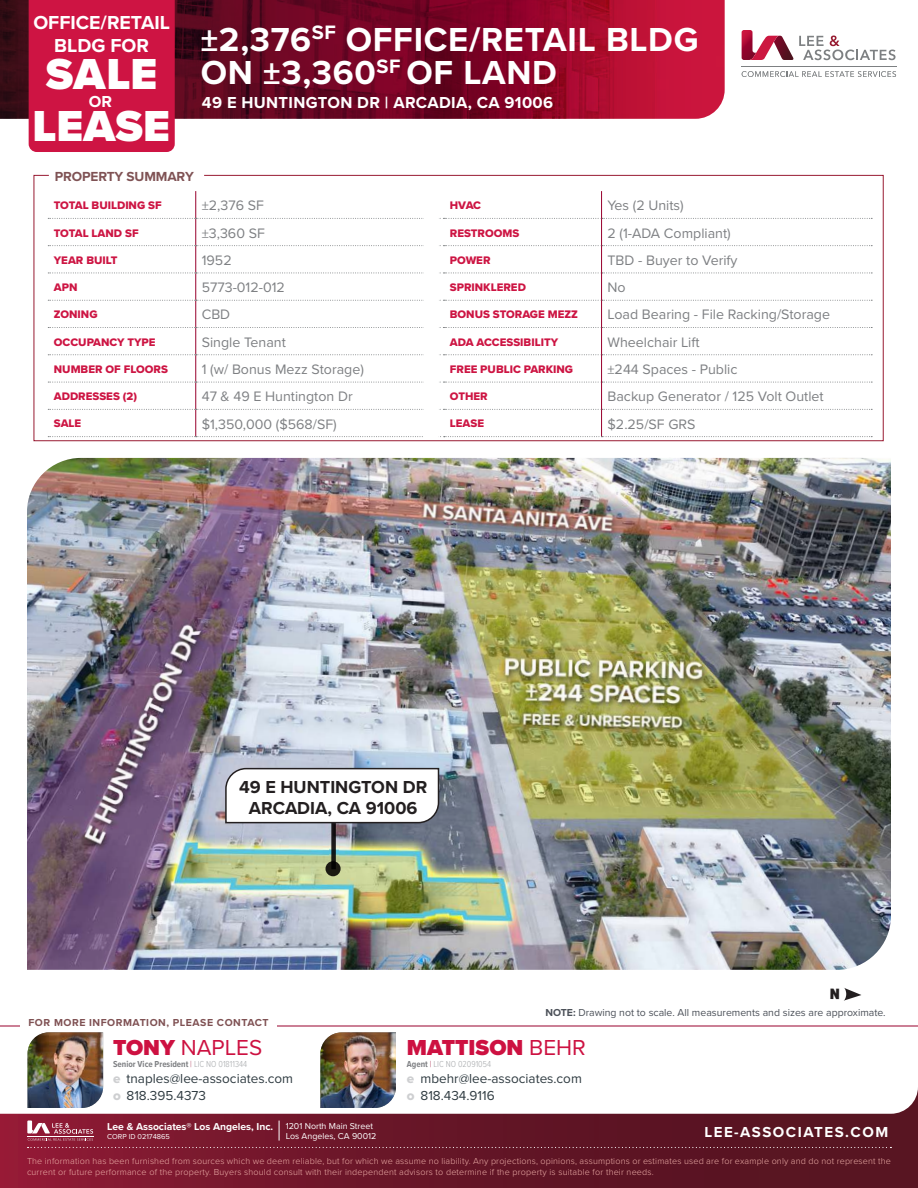
<style>
.page{position:relative;width:918px;height:1188px;background:#fff}
.page>*{position:absolute;margin:0;border:0;box-sizing:border-box;transform-origin:0 0}
.t1{font:900 45px/51.6px "Proxima Nova";color:#fff}
.t2{font:700 34.5px/33.6px "Proxima Nova";letter-spacing:.02em;color:#fff}
.t3{font:900 22.5px "Proxima Nova";color:#cd1141}
.t4{font:22.5px "Proxima Nova";color:#cd1141}
.t5{font:700 19.5px "Proxima Nova";color:#fff}
.t6{font:700 18px "Proxima Nova";color:#231f20}
.t7{font:700 16.5px "Proxima Nova";letter-spacing:.02em;color:#fff}
.t8{font:700 15px "Proxima Nova";letter-spacing:.1em;color:#fff}
.t9{font:14.25px "Proxima Nova";color:#7e8083}
.t10{font:700 13.65px "Proxima Nova";letter-spacing:-.01em;color:#7f5254}
.t11{font:13.5px/16.2px "Proxima Nova";color:#2f3b41}
.t12{font:11.4px "Proxima Nova Extrabld";color:#cd1543}
.t13{font:10.5px "Proxima Nova";color:#4c5159}
.t14{font:700 10.5px "Proxima Nova";letter-spacing:.05em;color:#7f5153}
.t15{font:700 10.35px "Proxima Nova";color:#fff}
.t16{font:300 9px/10.8px "Proxima Nova";letter-spacing:.02em;color:#ecada7}
.t17{font:700 9px "Proxima Nova Cond";color:#7e8083}
.t18{font:300 9px "Proxima Nova Cond";color:#a8aaad}
.t19{font:8.85px/10.6px "Proxima Nova";color:#fff}
.t20{font:7.35px "Proxima Nova";color:#fff}
.s1{font-weight:700}
.s2{font-weight:900}
.s3{font-weight:100;color:#98012d}
.s4{font-weight:300;color:#a8aaad}
.s5{font-family:"Proxima Nova Extrabld";color:#cecfd1}
.s6{font-weight:400}
.s7{font-weight:700;color:#7e8083}
</style>
<div class="page">
<div style="left:0;top:1066px;width:918px;height:122px;background:linear-gradient(to right,#891a33,#4c131e)"></div>
<svg style="left:0;top:1025px;width:918px;height:89px"></svg>
<hr style="left:0;top:1026px;width:918px;height:1px;background:#98012d">
<svg style="left:28px;top:1147px;width:863px;height:1px"></svg>
<div style="left:20px;top:1019px;width:257px;height:14px;background:#fff"></div>
<svg style="left:27px;top:1121px;width:66px;height:20px"></svg>
<hr style="left:27px;top:1136px;width:67px;height:1px;background:#fff">
<svg style="left:279px;top:1121px;width:1px;height:20px"></svg>
<img style="left:28px;top:1032px;width:75px;height:76px">
<img style="left:320px;top:1032px;width:76px;height:76px">
<svg style="left:34px;top:175px;width:850px;height:266px"></svg>
<img style="left:27px;top:458px;width:864px;height:512px">
<svg style="left:48px;top:191px;width:824px;height:246px"></svg>
<div style="left:424px;top:176px;width:15px;height:263px;background:#fff"></div>
<svg style="left:331px;top:824px;width:5px;height:37px"></svg>
<svg style="left:224px;top:767px;width:216px;height:57px"></svg>
<svg style="left:325px;top:861px;width:16px;height:15px"></svg>
<hr style="left:742px;top:67px;width:155px;height:1px;background:#7d8082">
<svg style="left:742px;top:71px;width:154px;height:6px"></svg>
<svg style="left:742px;top:30px;width:154px;height:30px"></svg>
<img style="left:0;top:0;width:725px;height:119px">
<div style="left:29px;top:0;width:146px;height:152px;background:#ce1443"></div>
<svg style="left:844px;top:988px;width:17px;height:13px"></svg>
<h3 class="t5" style="left:33px;top:8px;width:138px">OFFICE/RETAIL</h3>
<h3 class="t5" style="left:54px;top:31px;width:96px">BLDG FOR</h3>
<h1 class="t1" style="left:33px;top:48px;width:139px">SALE<br>LEASE</h1>
<h3 class="t7" style="left:89px;top:89px;width:25px">OR</h3>
<h2 class="t2" style="left:201px;top:21px;width:499px">±2,376<sup>SF</sup> OFFICE/RETAIL BLDG<br>ON ±3,360<sup>SF</sup> OF LAND</h2>
<h3 class="t7" style="left:202px;top:90px;width:353px">49 E HUNTINGTON DR | ARCADIA, CA 91006</h3>
<p class="t10" style="left:55px;top:166px;width:140px">PROPERTY SUMMARY</p>
<p class="t12" style="left:54px;top:197px;width:109px">TOTAL BUILDING SF</p>
<p class="t9" style="left:202px;top:195px;width:64px">±2,376 SF</p>
<p class="t12" style="left:450px;top:197px;width:33px">HVAC</p>
<p class="t9" style="left:608px;top:195px;width:78px">Yes (2 Units)</p>
<p class="t12" style="left:54px;top:224px;width:86px">TOTAL LAND SF</p>
<p class="t9" style="left:202px;top:222px;width:65px">±3,360 SF</p>
<p class="t12" style="left:450px;top:224px;width:71px">RESTROOMS</p>
<p class="t9" style="left:608px;top:222px;width:125px">2 (1-ADA Compliant)</p>
<p class="t12" style="left:54px;top:251px;width:65px">YEAR BUILT</p>
<p class="t9" style="left:202px;top:250px;width:31px">1952</p>
<p class="t12" style="left:450px;top:251px;width:42px">POWER</p>
<p class="t9" style="left:608px;top:250px;width:131px">TBD - Buyer to Verify</p>
<p class="t12" style="left:54px;top:279px;width:25px">APN</p>
<p class="t9" style="left:202px;top:277px;width:85px">5773-012-012</p>
<p class="t12" style="left:450px;top:279px;width:78px">SPRINKLERED</p>
<p class="t9" style="left:608px;top:277px;width:20px">No</p>
<p class="t12" style="left:54px;top:306px;width:45px">ZONING</p>
<p class="t9" style="left:202px;top:304px;width:30px">CBD</p>
<p class="t12" style="left:450px;top:306px;width:130px">BONUS STORAGE MEZZ</p>
<p class="t9" style="left:608px;top:304px;width:224px">Load Bearing - File Racking/Storage</p>
<p class="t12" style="left:54px;top:333px;width:103px">OCCUPANCY TYPE</p>
<p class="t9" style="left:202px;top:331px;width:86px">Single Tenant</p>
<p class="t12" style="left:450px;top:333px;width:110px">ADA ACCESSIBILITY</p>
<p class="t9" style="left:608px;top:331px;width:94px">Wheelchair Lift</p>
<p class="t12" style="left:54px;top:361px;width:116px">NUMBER OF FLOORS</p>
<p class="t9" style="left:202px;top:359px;width:164px">1 (w/ Bonus Mezz Storage)</p>
<p class="t12" style="left:450px;top:361px;width:125px">FREE PUBLIC PARKING</p>
<p class="t9" style="left:608px;top:359px;width:131px">±244 Spaces - Public</p>
<p class="t12" style="left:54px;top:388px;width:85px">ADDRESSES (2)</p>
<p class="t9" style="left:202px;top:386px;width:153px">47 &amp; 49 E Huntington Dr</p>
<p class="t12" style="left:450px;top:388px;width:39px">OTHER</p>
<p class="t9" style="left:608px;top:386px;width:218px">Backup Generator / 125 Volt Outlet</p>
<p class="t12" style="left:54px;top:415px;width:29px">SALE</p>
<p class="t9" style="left:202px;top:413px;width:136px">$1,350,000 ($568/SF)</p>
<p class="t12" style="left:450px;top:415px;width:36px">LEASE</p>
<p class="t9" style="left:608px;top:413px;width:89px">$2.25/SF GRS</p>
<p class="t6" style="left:239px;top:773px;width:190px">49 E HUNTINGTON DR</p>
<p class="t6" style="left:249px;top:795px;width:170px">ARCADIA, CA 91006</p>
<p class="t14" style="left:28px;top:1015px;width:242px">FOR MORE INFORMATION, PLEASE CONTACT</p>
<p class="t13" style="left:545px;top:1005px;width:342px"><span class="s1">NOTE:</span> Drawing not to scale. All measurements and sizes are approximate.</p>
<h3 class="t4" style="left:113px;top:1031px;width:151px"><span class="s2">TONY</span> NAPLES</h3>
<p class="t17" style="left:113px;top:1058px;width:136px">Senior Vice President <span class="s3">|</span> <span class="s4">LIC NO 01811344</span></p>
<h3 class="t11" style="left:113px;top:1070px;width:181px"><span class="s5">e</span> tnaples@lee-associates.com <span class="s5">o</span> 818.395.4373</h3>
<p class="t15" style="left:107px;top:1119px;width:168px">Lee &amp; Associates® Los Angeles, Inc.</p>
<p class="t20" style="left:107px;top:1131px;width:64px">CORP ID 02174865</p>
<p class="t19" style="left:286px;top:1120px;width:92px">1201 North Main Street<br>Los Angeles, CA 90012</p>
<h3 class="t3" style="left:407px;top:1031px;width:180px">MATTISON <span class="s6">BEHR</span></h3>
<p class="t18" style="left:407px;top:1058px;width:86px"><span class="s7">Agent</span> <span class="s3">|</span> LIC NO 02091054</p>
<h3 class="t11" style="left:407px;top:1070px;width:176px"><span class="s5">e</span> mbehr@lee-associates.com <span class="s5">o</span> 818.434.9116</h3>
<h3 class="t8" style="left:704px;top:1121px;width:185px">LEE-ASSOCIATES.COM</h3>
<p class="t16" style="left:27px;top:1155px;width:866px">The information has been furnished from sources which we deem reliable, but for which we assume no liability. Any projections, opinions, assumptions or estimates used are for example only and do not represent the current or future performance of the property. Buyers should consult with their independent advisors to determine if the property is suitable for their needs.</p>
</div>
